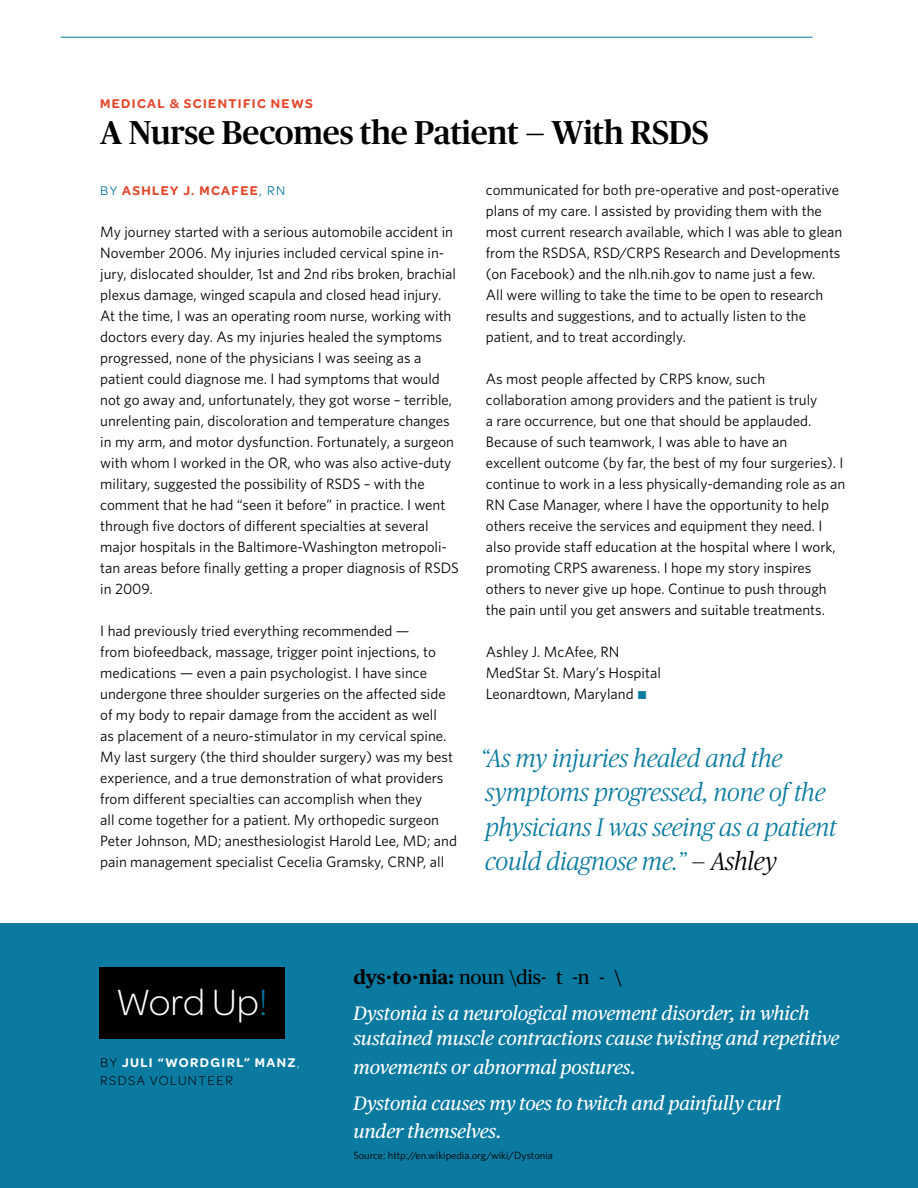
<style>
.page{position:relative;width:918px;height:1188px;background:#fff}
.page>*{position:absolute;margin:0;border:0;box-sizing:border-box;transform-origin:0 0}
.t1{font:300 39px "Omnes";letter-spacing:-.005em;color:#fff}
.t2{font:500 33px "Publico";letter-spacing:-.01em;color:#000}
.t3{font:italic 300 25.5px/34.5px "Publico";letter-spacing:-.01em;color:#0a7aa0}
.t4{font:italic 19.5px/28.5px "Publico Text";letter-spacing:-.01em;color:#fff}
.t5{font:15px/21px "Whitney";color:#000}
.t6{font:600 13.5px "Omnes";letter-spacing:.1em;color:#e44428}
.t7{font:600 13.5px/18px "Omnes";letter-spacing:.1em;color:#fff}
.t8{font:10.5px "Whitney";color:#000}
.s1{font-weight:400;color:#0a7aa0}
.s2{color:#0a7aa0}
.s3{color:#000}
.s4{color:#007aa1}
.s5{font-weight:300;color:#000}
.s6{font-weight:300}
.s7{font-weight:700;font-style:normal;color:#000}
.s8{font-style:normal;color:#000}
</style>
<div class="page">
<hr style="left:61px;top:37px;width:752px;height:1px;background:#007aa1">
<div style="left:0;top:923px;width:918px;height:265px;background:#0a7aa0"></div>
<div style="left:99px;top:967px;width:186px;height:72px;background:#000"></div>
<p class="t6" style="left:100px;top:94px;width:214px">MEDICAL &amp; SCIENTIFIC NEWS</p>
<h2 class="t2" style="left:100px;top:114px;width:610px">A Nurse Becomes the Patient — With RSDS</h2>
<p class="t6" style="left:100px;top:181px;width:186px"><span class="s1">BY</span> ASHLEY J. MCAFEE<span class="s1">, RN</span></p>
<p class="t5" style="left:100px;top:221px;width:360px">My journey started with a serious automobile accident in November 2006. My injuries included cervical spine in&shy;jury, dislocated shoulder, 1st and 2nd ribs broken, brachial plexus damage, winged scapula and closed head injury.<br>At the time, I was an operating room nurse, working with doctors every day. As my injuries healed the symptoms progressed, none of the physicians I was seeing as a patient could diagnose me. I had symptoms that would not go away and, unfortunately, they got worse – terrible, unrelenting pain, discoloration and temperature changes in my arm, and motor dysfunction. Fortunately, a surgeon with whom I worked in the OR, who was also active-duty military, suggested the possibility of RSDS – with the comment that he had “seen it before” in practice. I went through five doctors of different specialties at several major hospitals in the Baltimore-Washington metropoli&shy;tan areas before finally getting a proper diagnosis of RSDS in 2009.</p>
<p class="t5" style="left:100px;top:620px;width:358px">I had previously tried everything recommended —<br>from biofeedback, massage, trigger point injections, to medications — even a pain psychologist. I have since undergone three shoulder surgeries on the affected side of my body to repair damage from the accident as well<br>as placement of a neuro-stimulator in my cervical spine.<br>My last surgery (the third shoulder surgery) was my best experience, and a true demonstration of what providers from different specialties can accomplish when they<br>all come together for a patient. My orthopedic surgeon Peter Johnson, MD; anesthesiologist Harold Lee, MD; and pain management specialist Cecelia Gramsky, CRNP, all</p>
<p class="t5" style="left:486px;top:179px;width:358px">communicated for both pre-operative and post-operative plans of my care. I assisted by providing them with the most current research available, which I was able to glean from the RSDSA, RSD/CRPS Research and Developments (on Facebook) and the nlh.nih.gov to name just a few.<br>All were willing to take the time to be open to research results and suggestions, and to actually listen to the patient, and to treat accordingly.</p>
<p class="t5" style="left:486px;top:368px;width:361px">As most people affected by CRPS know, such collaboration among providers and the patient is truly<br>a rare occurrence, but one that should be applauded.<br>Because of such teamwork, I was able to have an excellent outcome (by far, the best of my four surgeries). I continue to work in a less physically-demanding role as an RN Case Manager, where I have the opportunity to help others receive the services and equipment they need. I also provide staff education at the hospital where I work, promoting CRPS awareness. I hope my story inspires others to never give up hope. Continue to push through the pain until you get answers and suitable treatments.</p>
<p class="t5" style="left:486px;top:641px;width:177px">Ashley J. McAfee, RN<br>MedStar St. Mary’s Hospital<br>Leonardtown, Maryland <span class="s2">■</span></p>
<h3 class="t3" style="left:481px;top:741px;width:358px">“As my injuries healed and the symptoms progressed, none of the physicians I was seeing as a patient could diagnose me.” <span class="s3">— Ashley</span></h3>
<h1 class="t1" style="left:116px;top:976px;width:153px">Word Up<span class="s4">!</span></h1>
<p class="t7" style="left:100px;top:1053px;width:201px"><span class="s5">BY</span> JULI “WORDGIRL” MANZ<span class="s6">,<br></span><span class="s5">RSDSA VOLUNTEER</span></p>
<h3 class="t4" style="left:353px;top:959px;width:458px;line-height:36px"><span class="s7">dys·to·nia:</span> <span class="s8">noun \dis-ˈt -n - \<br></span>Dystonia is a neurological movement disorder, in which</h3>
<h3 class="t4" style="left:353px;top:1024px;width:488px">sustained muscle contractions cause twisting and repetitive movements or abnormal postures.</h3>
<h3 class="t4" style="left:353px;top:1089px;width:429px">Dystonia causes my toes to twitch and painfully curl under themselves.</h3>
<p class="t8" style="left:353px;top:1149px;width:201px">Source: http://en.wikipedia.org/wiki/Dystonia</p>
</div>
